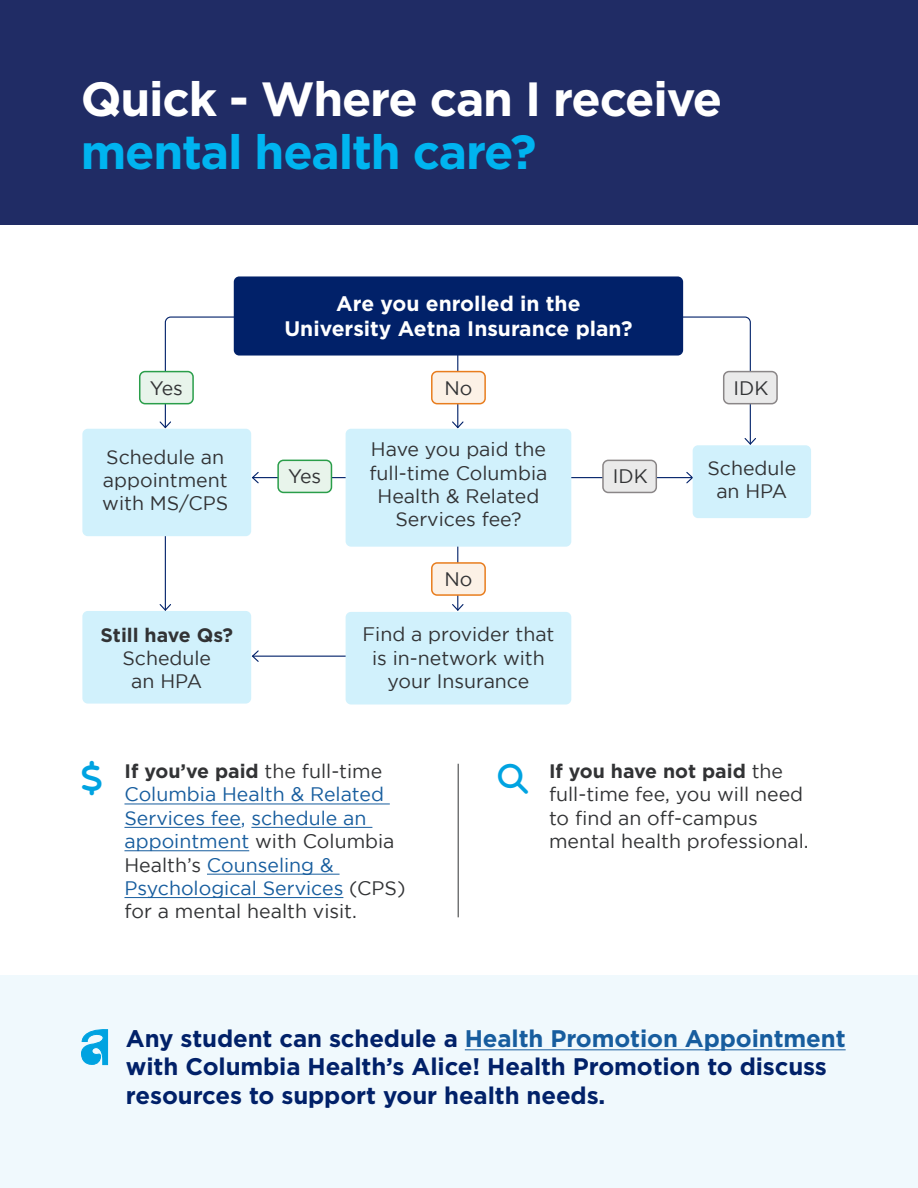
<style>
.page{position:relative;width:918px;height:1188px;background:#fff}
.page>*{position:absolute;margin:0;border:0;box-sizing:border-box;transform-origin:0 0}
.t1{font:700 48px/52.8px "Gotham";letter-spacing:-.025em;color:#fff}
.t2{font:700 24px/28.8px "Gotham";letter-spacing:-.005em;color:#012169}
.t3{font:700 21px/25.2px "Gotham";color:#fff;text-align:center}
.t4{font:19.5px/23.4px "Gotham";color:#323335;text-align:center}
.t5{font:19.5px/23.4px "Gotham";color:#175d9e}
.t6{font:700 19.5px "Gotham";color:#323335}
.s1{color:#00b4f0}
.s2{font-weight:700;color:#323335}
.s3{color:#323335}
.s4{font-weight:700}
.s5{color:#175d9e}
</style>
<div class="page">
<div style="left:0;top:0;width:918px;height:225px;background:#202c65"></div>
<div style="left:0;top:976px;width:918px;height:212px;background:#f0f9fd"></div>
<hr style="left:124px;top:804px;width:266px;height:1px;background:#175d9e">
<hr style="left:124px;top:827px;width:117px;height:1px;background:#175d9e">
<hr style="left:251px;top:827px;width:121px;height:1px;background:#175d9e">
<hr style="left:124px;top:851px;width:125px;height:1px;background:#175d9e">
<hr style="left:207px;top:874px;width:133px;height:1px;background:#175d9e">
<hr style="left:124px;top:897px;width:219px;height:1px;background:#175d9e">
<hr style="left:457px;top:344px;width:1px;height:84px;background:#012169">
<svg style="left:451px;top:420px;width:14px;height:9px"></svg>
<hr style="left:253px;top:477px;width:128px;height:1px;background:#012169">
<svg style="left:251px;top:472px;width:9px;height:12px"></svg>
<hr style="left:253px;top:656px;width:128px;height:1px;background:#012169">
<svg style="left:251px;top:650px;width:9px;height:12px"></svg>
<hr style="left:534px;top:477px;width:158px;height:1px;background:#012169">
<svg style="left:685px;top:471px;width:8px;height:13px"></svg>
<hr style="left:457px;top:512px;width:1px;height:98px;background:#012169">
<svg style="left:452px;top:603px;width:12px;height:8px"></svg>
<hr style="left:165px;top:512px;width:1px;height:98px;background:#012169">
<svg style="left:159px;top:603px;width:12px;height:8px"></svg>
<svg style="left:159px;top:316px;width:88px;height:113px"></svg>
<svg style="left:681px;top:316px;width:76px;height:129px"></svg>
<div style="left:234px;top:276px;width:449px;height:80px;background:#012169;border-radius:5px"></div>
<div style="left:346px;top:429px;width:225px;height:118px;background:#d1f1fc;border-radius:5px"></div>
<div style="left:346px;top:612px;width:225px;height:93px;background:#d1f1fc;border-radius:5px"></div>
<div style="left:278px;top:460px;width:53px;height:32px;background:#e8f4eb;border-radius:5px"></div>
<div style="left:277px;top:460px;width:55px;height:33px;border:2px solid #2a9e4a;border-radius:5px"></div>
<div style="left:82px;top:429px;width:169px;height:107px;background:#d1f1fc;border-radius:5px"></div>
<div style="left:82px;top:611px;width:169px;height:93px;background:#d1f1fc;border-radius:5px"></div>
<div style="left:693px;top:445px;width:118px;height:73px;background:#d1f1fc;border-radius:5px"></div>
<div style="left:432px;top:372px;width:53px;height:32px;background:#fcf1e6;border-radius:5px"></div>
<div style="left:431px;top:371px;width:55px;height:33px;border:2px solid #e87d1e;border-radius:5px"></div>
<div style="left:432px;top:563px;width:53px;height:32px;background:#fcf1e6;border-radius:5px"></div>
<div style="left:431px;top:562px;width:55px;height:34px;border:2px solid #e87d1e;border-radius:5px"></div>
<div style="left:140px;top:372px;width:53px;height:32px;background:#e8f4eb;border-radius:5px"></div>
<div style="left:139px;top:371px;width:55px;height:33px;border:2px solid #2a9e4a;border-radius:5px"></div>
<div style="left:724px;top:372px;width:53px;height:32px;background:#eaeaea;border-radius:5px"></div>
<div style="left:723px;top:371px;width:55px;height:33px;border:2px solid #8a8687;border-radius:5px"></div>
<div style="left:603px;top:460px;width:53px;height:32px;background:#eaeaea;border-radius:5px"></div>
<div style="left:602px;top:460px;width:55px;height:33px;border:2px solid #8a8687;border-radius:5px"></div>
<hr style="left:465px;top:1050px;width:381px;height:1px;background:#175d9e">
<hr style="left:458px;top:764px;width:1px;height:153px;background:#323335">
<svg style="left:81px;top:1029px;width:28px;height:37px"></svg>
<p class="t1" style="left:81px;top:71px;width:643px">Quick - Where can I receive <span class="s1">mental health care?</span></p>
<p class="t4" style="left:150px;top:376px;width:35px">Yes</p>
<p class="t4" style="left:102px;top:445px;width:128px;text-align:left">Schedule an appointment with MS/CPS</p>
<p class="t6" style="left:101px;top:623px;width:134px">Still have Qs?</p>
<p class="t4" style="left:122px;top:646px;width:90px">Schedule an HPA</p>
<p class="t3" style="left:284px;top:291px;width:350px">Are you enrolled in the<br>University Aetna Insurance plan?</p>
<p class="t4" style="left:288px;top:464px;width:35px">Yes</p>
<p class="t4" style="left:444px;top:376px;width:30px">No</p>
<p class="t4" style="left:369px;top:437px;width:180px">Have you paid the full-time Columbia<br>Health &amp; Related<br>Services fee?</p>
<p class="t4" style="left:444px;top:567px;width:30px">No</p>
<p class="t4" style="left:362px;top:622px;width:194px">Find a provider that is in-network with your Insurance</p>
<p class="t4" style="left:613px;top:465px;width:36px">IDK</p>
<p class="t4" style="left:734px;top:376px;width:36px">IDK</p>
<p class="t4" style="left:707px;top:456px;width:90px">Schedule an HPA</p>
<p class="t5" style="left:124px;top:759px;width:283px"><span class="s2">If you’ve paid</span> <span class="s3">the full-time<br></span>Columbia Health &amp; Related<br>Services fee, schedule an appointment <span class="s3">with Columbia<br>Health’s</span> Counseling &amp;<br>Psychological Services <span class="s3">(CPS) for a mental health visit.</span></p>
<p class="t4" style="left:549px;top:759px;width:261px;text-align:left"><span class="s4">If you have not paid</span> the full-time fee, you will need to find an off-campus mental health professional.</p>
<p class="t2" style="left:126px;top:1023px;width:721px">Any student can schedule a <span class="s5">Health Promotion Appointment </span>with Columbia Health’s Alice! Health Promotion to discuss resources to support your health needs.</p>
</div>
